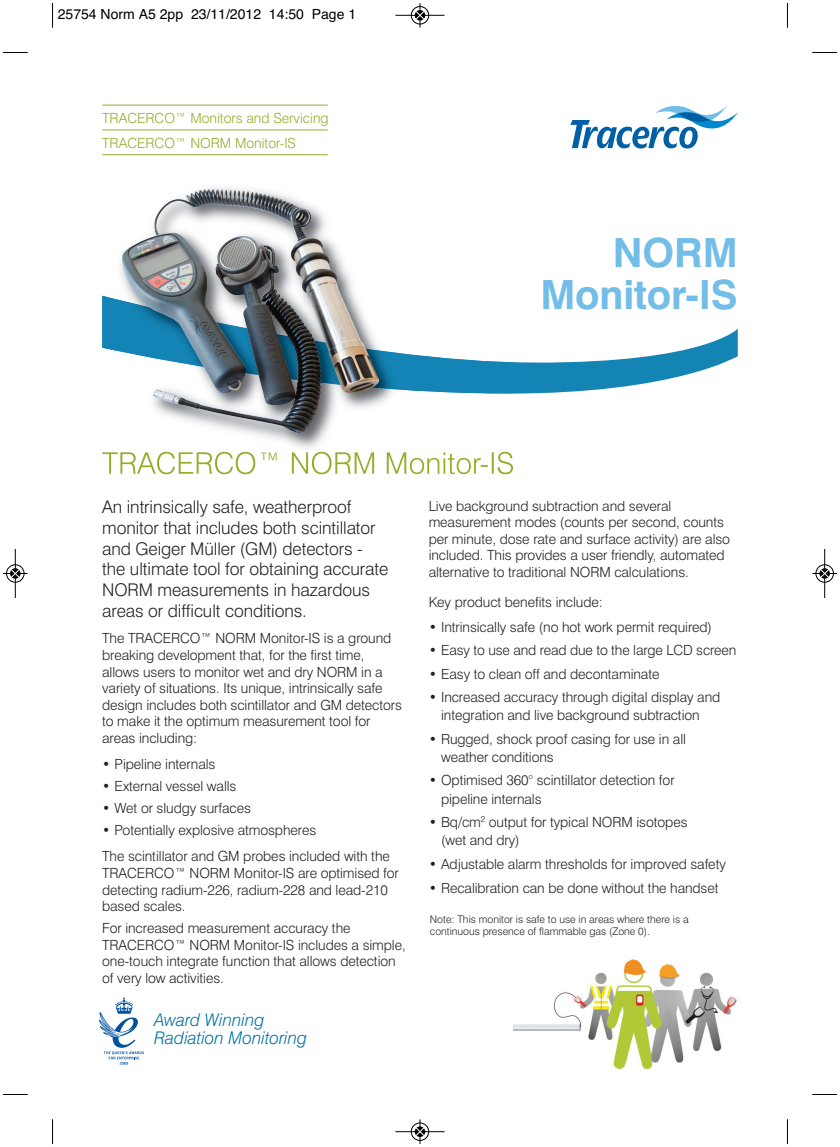
<style>
.page{position:relative;width:840px;height:1147px;background:#fff}
.page>*{position:absolute;margin:0;border:0;box-sizing:border-box;transform-origin:0 0}
.t1{font:700 40.25px/42px "Swiss 721 BT";letter-spacing:-.005em;color:#73bde9;text-align:right}
.t2{font:300 17.5px/20.7px "Swiss 721 BT";letter-spacing:-.005em;color:#231f20}
.t3{font:italic 300 17.5px/17.5px "Swiss 721 BT";color:#0071a7}
.t4{font:300 14px/16.6px "Swiss 721 BT";letter-spacing:-.005em;color:#231f20}
.t5{font:300 14px/25.4px "Swiss 721 BT";color:#92af2a}
.t6{font:14px "Helvetica";color:#000}
.t7{font:300 10.5px/12.6px "Swiss 721 BT";color:#231f20}
</style>
<div class="page">
<svg style="left:570px;top:106px;width:168px;height:42px"></svg>
<svg style="left:539px;top:329px;width:198px;height:64px"></svg>
<hr style="left:102px;top:105px;width:225px;height:1px;background:#92af2a">
<hr style="left:102px;top:154px;width:225px;height:1px;background:#92af2a">
<hr style="left:102px;top:129px;width:225px;height:1px;background:#92af2a">
<img style="left:513px;top:959px;width:224px;height:110px">
<img style="left:102px;top:187px;width:437px;height:288px">
<img style="left:102px;top:296px;width:437px;height:97px">
<img style="left:102px;top:452px;width:337px;height:22px">
<img style="left:153px;top:234px;width:168px;height:199px">
<svg style="left:99px;top:997px;width:45px;height:67px"></svg>
<svg style="left:52px;top:3px;width:1px;height:25px"></svg>
<svg style="left:3px;top:52px;width:25px;height:1px"></svg>
<svg style="left:786px;top:3px;width:1px;height:24px"></svg>
<svg style="left:812px;top:52px;width:24px;height:1px"></svg>
<svg style="left:52px;top:1119px;width:1px;height:25px"></svg>
<svg style="left:3px;top:1094px;width:25px;height:1px"></svg>
<svg style="left:786px;top:1120px;width:1px;height:24px"></svg>
<svg style="left:812px;top:1094px;width:24px;height:1px"></svg>
<div style="left:410px;top:6px;width:19px;height:19px;border:1px solid #fff;border-radius:50%"></div>
<hr style="left:395px;top:15px;width:49px;height:1px;background:#000">
<div style="left:411px;top:6px;width:18px;height:18px;border:1px solid #000;border-radius:50%"></div>
<svg style="left:415px;top:3px;width:9px;height:25px"></svg>
<div style="left:410px;top:1122px;width:19px;height:19px;border:1px solid #fff;border-radius:50%"></div>
<hr style="left:395px;top:1131px;width:49px;height:1px;background:#000">
<div style="left:411px;top:1122px;width:18px;height:18px;border:1px solid #000;border-radius:50%"></div>
<svg style="left:415px;top:1119px;width:9px;height:25px"></svg>
<div style="left:6px;top:564px;width:19px;height:19px;border:1px solid #fff;border-radius:50%"></div>
<hr style="left:15px;top:549px;width:1px;height:49px;background:#000">
<div style="left:6px;top:564px;width:18px;height:18px;border:1px solid #000;border-radius:50%"></div>
<svg style="left:3px;top:569px;width:25px;height:9px"></svg>
<div style="left:815px;top:564px;width:18px;height:19px;border:1px solid #fff;border-radius:50%"></div>
<hr style="left:824px;top:549px;width:1px;height:49px;background:#000">
<div style="left:815px;top:564px;width:18px;height:18px;border:1px solid #000;border-radius:50%"></div>
<svg style="left:812px;top:569px;width:24px;height:9px"></svg>
<p class="t6" style="left:58px;top:9px;width:300px">25754 Norm A5 2pp 23/11/2012 14:50 Page 1</p>
<p class="t5" style="left:102px;top:106px;width:228px">TRACERCO™ Monitors and Servicing<br>TRACERCO™ NORM Monitor-IS</p>
<h1 class="t1" style="left:540px;top:236px;width:199px">NORM<br>Monitor-IS</h1>
<p class="t2" style="left:102px;top:498px;width:287px">An intrinsically safe, weatherproof monitor that includes both scintillator and Geiger Müller (GM) detectors - the ultimate tool for obtaining accurate NORM measurements in hazardous areas or difficult conditions.</p>
<p class="t4" style="left:102px;top:631px;width:301px">The TRACERCO™ NORM Monitor-IS is a ground breaking development that, for the first time, allows users to monitor wet and dry NORM in a variety of situations. Its unique, intrinsically safe design includes both scintillator and GM detectors to make it the optimum measurement tool for areas including:</p>
<p class="t4" style="left:102px;top:757px;width:115px">• Pipeline internals</p>
<p class="t4" style="left:102px;top:779px;width:136px">• External vessel walls</p>
<p class="t4" style="left:102px;top:801px;width:150px">• Wet or sludgy surfaces</p>
<p class="t4" style="left:102px;top:818px;width:289px;line-height:26.6px">• Potentially explosive atmospheres<br>The scintillator and GM probes included with the</p>
<p class="t4" style="left:102px;top:866px;width:298px">TRACERCO™ NORM Monitor-IS are optimised for detecting radium-226, radium-228 and lead-210 based scales.</p>
<p class="t4" style="left:102px;top:921px;width:305px">For increased measurement accuracy the TRACERCO™ NORM Monitor-IS includes a simple, one-touch integrate function that allows detection of very low activities.</p>
<p class="t3" style="left:154px;top:1013px;width:154px">Award Winning<br>Radiation Monitoring</p>
<p class="t4" style="left:428px;top:499px;width:303px">Live background subtraction and several measurement modes (counts per second, counts per minute, dose rate and surface activity) are also included. This provides a user friendly, automated alternative to traditional NORM calculations.</p>
<p class="t4" style="left:428px;top:595px;width:176px">Key product benefits include:</p>
<p class="t4" style="left:428px;top:620px;width:285px">• Intrinsically safe (no hot work permit required)</p>
<p class="t4" style="left:428px;top:643px;width:309px">• Easy to use and read due to the large LCD screen</p>
<p class="t4" style="left:428px;top:667px;width:232px">• Easy to clean off and decontaminate</p>
<p class="t4" style="left:428px;top:689px;width:293px;line-height:18.4px;text-align:center">• Increased accuracy through digital display and integration and live background subtraction</p>
<p class="t4" style="left:441px;top:731px;width:246px;line-height:18.4px;text-indent:-12px">• Rugged, shock proof casing for use in all weather conditions</p>
<p class="t4" style="left:441px;top:772px;width:235px;line-height:18.4px;text-indent:-12px">• Optimised 360° scintillator detection for pipeline internals</p>
<p class="t4" style="left:441px;top:814px;width:248px;line-height:18.4px;text-indent:-12px">• Bq/cm<sup>2</sup> output for typical NORM isotopes (wet and dry)</p>
<p class="t4" style="left:428px;top:857px;width:298px">• Adjustable alarm thresholds for improved safety</p>
<p class="t4" style="left:428px;top:881px;width:291px">• Recalibration can be done without the handset</p>
<p class="t7" style="left:430px;top:914px;width:260px">Note: This monitor is safe to use in areas where there is a continuous presence of flammable gas (Zone 0).</p>
</div>
